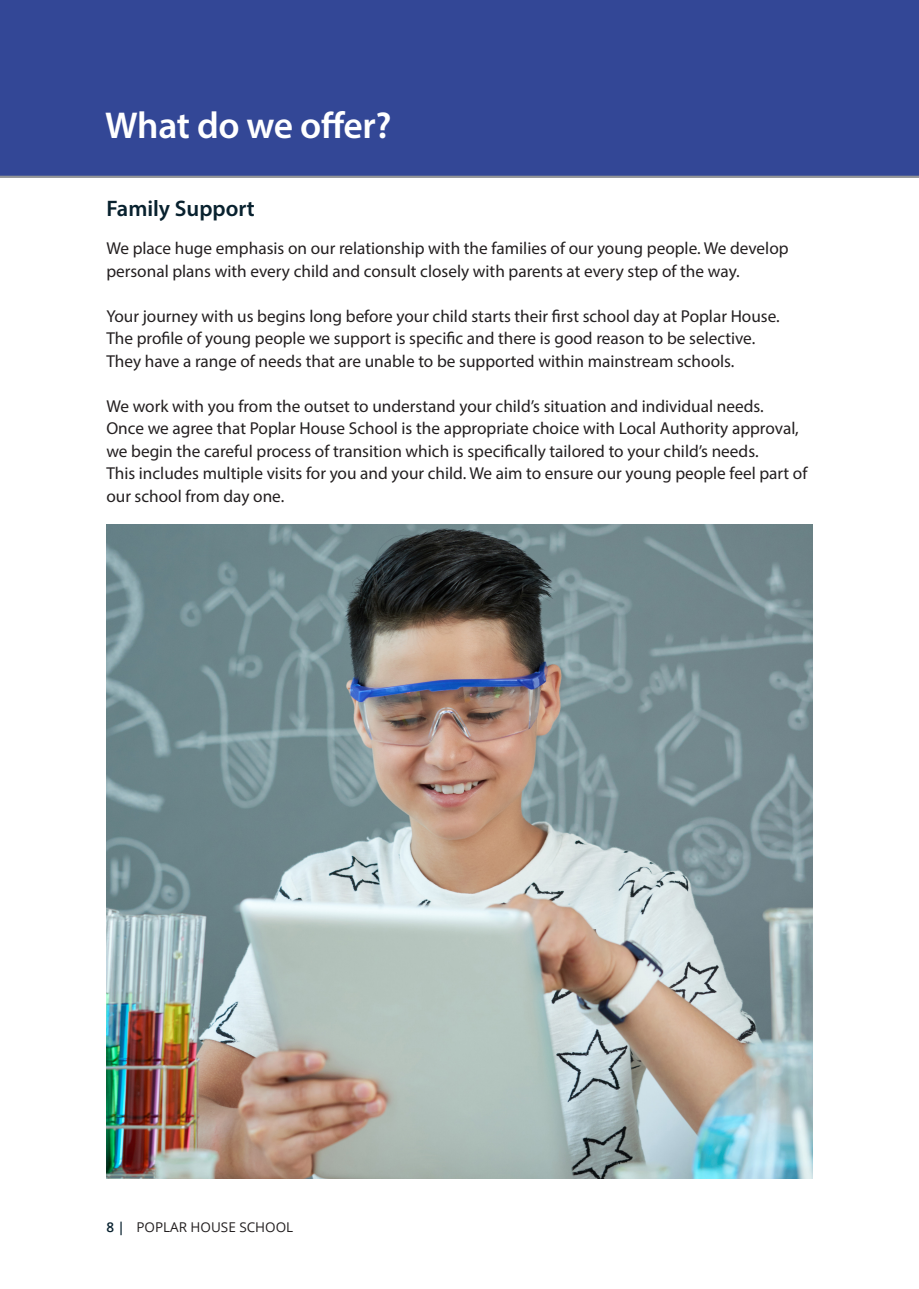
<style>
.page{position:relative;width:919px;height:1289px;background:#fff}
.page>*{position:absolute;margin:0;border:0;box-sizing:border-box;transform-origin:0 0}
.title_1{font:600 37.5px "Myriad Pro";letter-spacing:-.01em;color:#fff}
.title_3{font:600 22.5px "Myriad Pro";color:#08212e}
.subtitle{font:17.25px/22.5px "Myriad Pro";color:#231f20}
.body_text{font:13.5px "Open Sans";color:#231f20}
.t1{font:300 13.5px "Open Sans";color:#08212e}
.s1{font-weight:600;color:#08212e}
</style>
<div class="page">
<div style="left:0;top:0;width:918px;height:178px;background:#334796"></div>
<img style="left:106px;top:524px;width:706px;height:654px">
<p class="title_1" style="left:105px;top:102px;width:288px">What do we offer?</p>
<p class="title_3" style="left:106px;top:194px;width:150px">Family Support</p>
<p class="subtitle" style="left:106px;top:237px;width:683px">We place huge emphasis on our relationship with the families of our young people. We develop personal plans with every child and consult closely with parents at every step of the way.</p>
<p class="subtitle" style="left:106px;top:304px;width:674px">Your journey with us begins long before your child starts their first school day at Poplar House.</p>
<p class="subtitle" style="left:106px;top:327px;width:650px">The profile of young people we support is specific and there is good reason to be selective.</p>
<p class="subtitle" style="left:106px;top:349px;width:629px">They have a range of needs that are unable to be supported within mainstream schools.</p>
<p class="subtitle" style="left:106px;top:394px;width:658px">We work with you from the outset to understand your child’s situation and individual needs.</p>
<p class="subtitle" style="left:106px;top:417px;width:694px">Once we agree that Poplar House School is the appropriate choice with Local Authority approval, we begin the careful process of transition which is specifically tailored to your child’s needs.</p>
<p class="subtitle" style="left:106px;top:462px;width:702px">This includes multiple visits for you and your child. We aim to ensure our young people feel part of our school from day one.</p>
<p class="body_text" style="left:106px;top:1218px;width:188px"><span class="s1">8 |</span> P PLAR HOUSE SCHOOL</p>
<p class="t1" style="left:136px;top:1218px;width:133px">CORPORATE TAGLINE</p>
</div>
